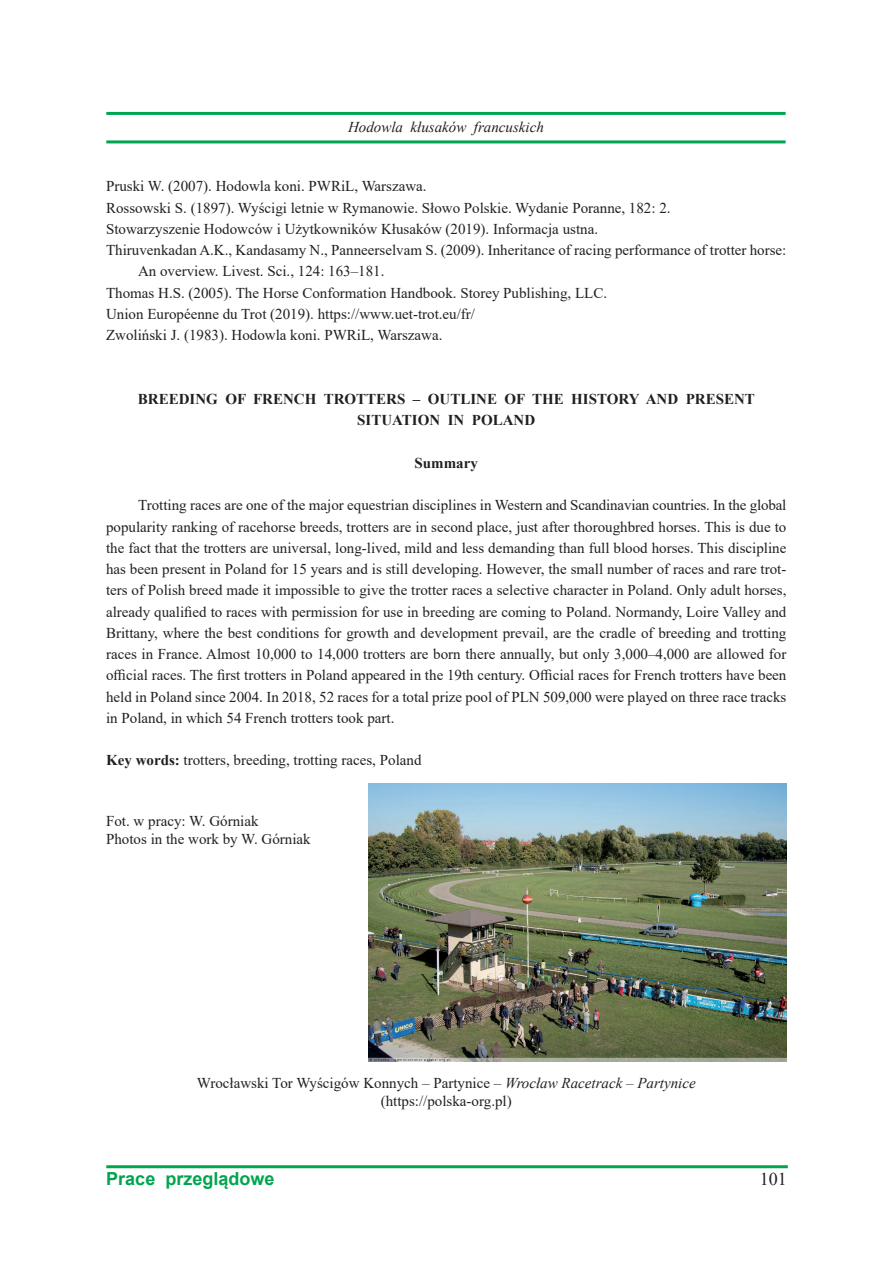
<style>
.page{position:relative;width:893px;height:1263px;background:#fff}
.page>*{position:absolute;margin:0;border:0;box-sizing:border-box;transform-origin:0 0}
.t1{font:700 18px "Arial";color:#00a54f}
.t2{font:18px "Times New Roman";color:#231f20}
.Normalny{font:15px/21.3px "Times New Roman";color:#231f20}
.Normalny-2{font:700 15px/21.3px "Times New Roman";color:#231f20;text-align:center}
.t3{font:italic 15px "Times New Roman";color:#231f20}
.s1{font-weight:700}
.s2{font-style:italic}
</style>
<div class="page">
<hr style="left:106px;top:112px;width:680px;height:3px;background:#00a54f">
<hr style="left:106px;top:140px;width:680px;height:3px;background:#00a54f">
<hr style="left:106px;top:1165px;width:682px;height:3px;background:#00a54f">
<img style="left:369px;top:783px;width:418px;height:278px">
<p class="t3" style="left:348px;top:117px;width:197px">Hodowla kłusaków francuskich</p>
<p class="Normalny" style="left:106px;top:175px;width:322px">Pruski W. (2007). Hodowla koni. PWRiL, Warszawa.</p>
<p class="Normalny" style="left:106px;top:196px;width:566px">Rossowski S. (1897). Wyścigi letnie w Rymanowie. Słowo Polskie. Wydanie Poranne, 182: 2.</p>
<p class="Normalny" style="left:106px;top:218px;width:493px">Stowarzyszenie Hodowców i Użytkowników Kłusaków (2019). Informacja ustna.</p>
<p class="Normalny" style="left:138px;top:239px;width:650px;text-indent:-32px">Thiruvenkadan A.K., Kandasamy N., Panneerselvam S. (2009). Inheritance of racing performance of trotter horse:<br>An overview. Livest. Sci., 124: 163–181.</p>
<p class="Normalny" style="left:106px;top:281px;width:502px">Thomas H.S. (2005). The Horse Conformation Handbook. Storey Publishing, LLC.</p>
<p class="Normalny" style="left:106px;top:303px;width:370px">Union Européenne du Trot (2019). https://www.uet-trot.eu/fr/</p>
<p class="Normalny" style="left:106px;top:324px;width:338px">Zwoliński J. (1983). Hodowla koni. PWRiL, Warszawa.</p>
<p class="Normalny-2" style="left:138px;top:388px;width:619px">BREEDING OF FRENCH TROTTERS – OUTLINE OF THE HISTORY AND PRESENT<br>SITUATION IN POLAND</p>
<p class="Normalny-2" style="left:415px;top:452px;width:65px">Summary</p>
<p class="Normalny" style="left:106px;top:494px;width:682px;text-align:justify;text-indent:32px">Trotting races are one of the major equestrian disciplines in Western and Scandinavian countries. In the global popularity ranking of racehorse breeds, trotters are in second place, just after thoroughbred horses. This is due to the fact that the trotters are universal, long-lived, mild and less demanding than full blood horses. This discipline has been present in Poland for 15 years and is still developing. However, the small number of races and rare trot&shy;ters of Polish breed made it impossible to give the trotter races a selective character in Poland. Only adult horses, already qualified to races with permission for use in breeding are coming to Poland. Normandy, Loire Valley and Brittany, where the best conditions for growth and development prevail, are the cradle of breeding and trotting races in France. Almost 10,000 to 14,000 trotters are born there annually, but only 3,000–4,000 are allowed for official races. The first trotters in Poland appeared in the 19th century. Official races for French trotters have been held in Poland since 2004. In 2018, 52 races for a total prize pool of PLN 509,000 were played on three race tracks in Poland, in which 54 French trotters took part.</p>
<p class="Normalny" style="left:106px;top:749px;width:317px"><span class="s1">Key words:</span> trotters, breeding, trotting races, Poland</p>
<p class="Normalny" style="left:106px;top:810px;width:154px">Fot. w pracy: W. Górniak</p>
<p class="Normalny" style="left:106px;top:828px;width:206px">Photos in the work by W. Górniak</p>
<p class="Normalny" style="left:197px;top:1072px;width:500px">Wrocławski Tor Wyścigów Konnych – Partynice – <span class="s2">Wrocław Racetrack – Partynice</span></p>
<p class="Normalny" style="left:381px;top:1090px;width:132px">(https://polska-org.pl)</p>
<p class="t1" style="left:106px;top:1166px;width:170px">Prace przeglądowe</p>
<p class="t2" style="left:760px;top:1166px;width:28px">101</p>
</div>
